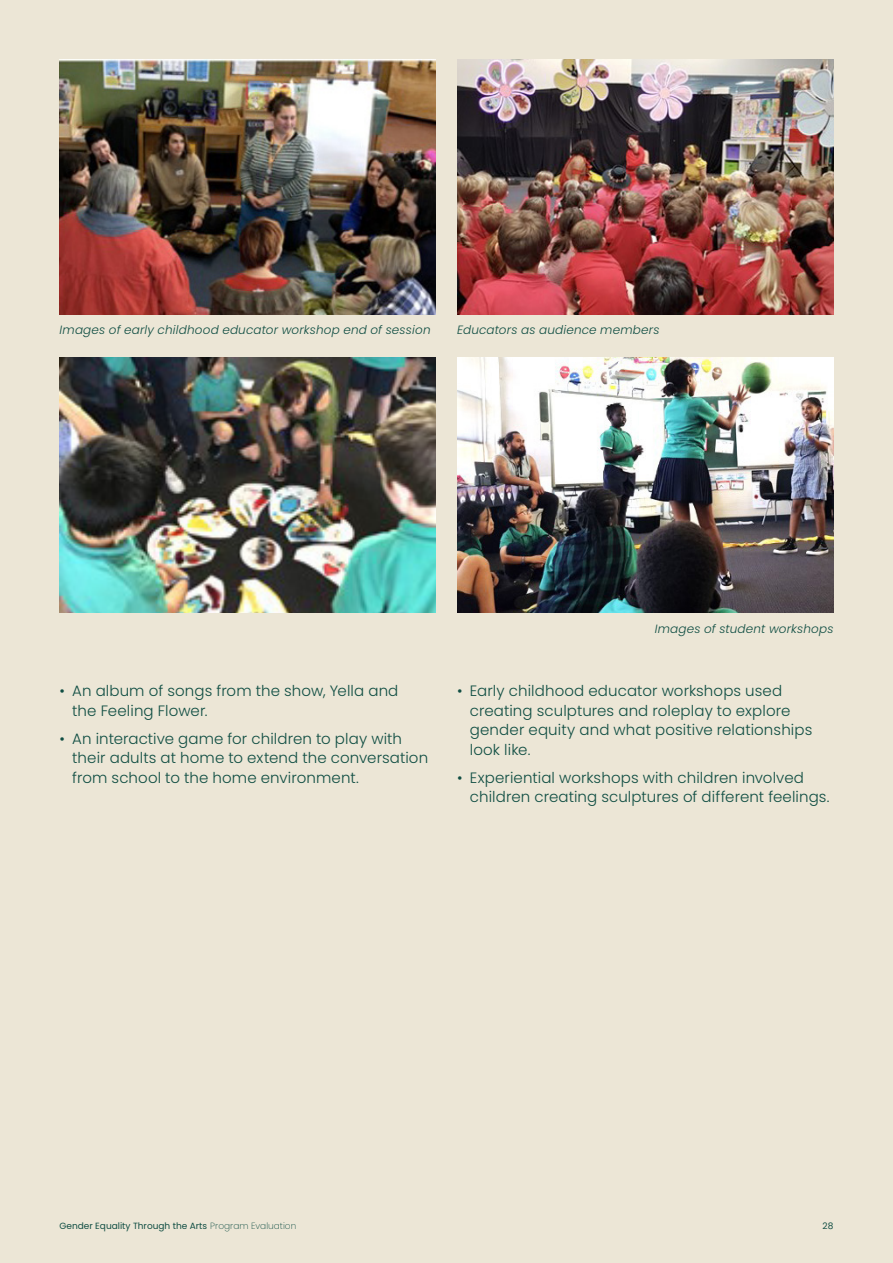
<style>
.page{position:relative;width:893px;height:1263px;background:#ece6d6}
.page>*{position:absolute;margin:0;border:0;box-sizing:border-box;transform-origin:0 0}
.t1{font:300 15px/19.5px "Poppins";letter-spacing:.01em;color:#104e43}
.image_captions{font:italic 300 12px "Poppins";letter-spacing:.015em;color:#104e43}
.t2{font:9px "Poppins";color:#104e43}
.s1{font-weight:200}
</style>
<div class="page">
<img style="left:60px;top:60px;width:376px;height:255px">
<img style="left:60px;top:357px;width:376px;height:255px">
<img style="left:457px;top:60px;width:376px;height:255px">
<img style="left:457px;top:357px;width:376px;height:255px">
<p class="image_captions" style="left:60px;top:322px;width:373px">Images of early childhood educator workshop end of session</p>
<p class="image_captions" style="left:457px;top:322px;width:204px">Educators as audience members</p>
<p class="t1" style="left:72px;top:681px;width:328px;text-indent:-13px">• An album of songs from the show, Yella and the Feeling Flower.</p>
<p class="t1" style="left:72px;top:729px;width:357px;text-indent:-13px">• An interactive game for children to play with their adults at home to extend the conversation from school to the home environment.</p>
<p class="image_captions" style="left:655px;top:622px;width:180px">Images of student workshops</p>
<p class="t1" style="left:470px;top:681px;width:344px;text-indent:-13px">• Early childhood educator workshops used creating sculptures and roleplay to explore gender equity and what positive relationships look like.</p>
<p class="t1" style="left:470px;top:768px;width:361px;text-indent:-13px">• Experiential workshops with children involved children creating sculptures of different feelings.</p>
<p class="t2" style="left:60px;top:1220px;width:238px">Gender Equality Through the Arts <span class="s1">Program Evaluation</span></p>
<p class="t2" style="left:823px;top:1220px;width:12px">28</p>
</div>
